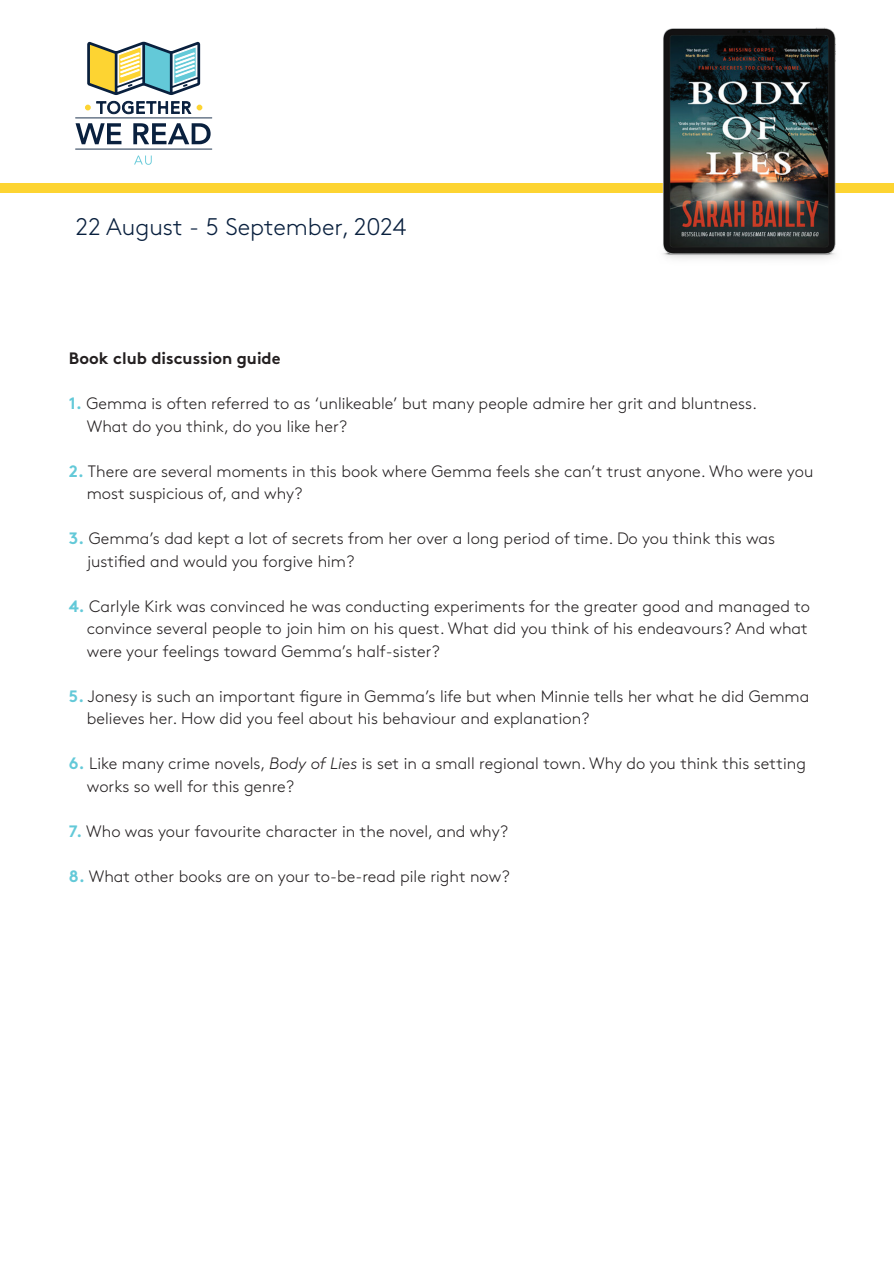
<style>
.page{position:relative;width:894px;height:1263px;background:#fff}
.page>*{position:absolute;margin:0;border:0;box-sizing:border-box;transform-origin:0 0}
.t1{font:300 24px "Brown Std";color:#09203e}
.t2{font:300 16.5px/22.5px "Brown Std";color:#231f20}
.t3{font:700 16.5px "Brown Std";color:#231f20}
.s1{font-weight:700;color:#63c9d8}
.s2{font-style:italic}
</style>
<div class="page">
<svg style="left:61px;top:41px;width:166px;height:143px"></svg>
<div style="left:0;top:184px;width:893px;height:9px;background:#fdd432"></div>
<img style="left:651px;top:27px;width:194px;height:232px">
<h1 class="t1" style="left:76px;top:213px;width:332px">22 August - 5 September, 2024</h1>
<p class="t3" style="left:69px;top:348px;width:213px">Book club discussion guide</p>
<p class="t2" style="left:87px;top:392px;width:671px;text-indent:-18px"><span class="s1">1.</span> Gemma is often referred to as ‘unlikeable’ but many people admire her grit and bluntness.<br>What do you think, do you like her?</p>
<p class="t2" style="left:87px;top:460px;width:727px;text-indent:-18px"><span class="s1">2.</span> There are several moments in this book where Gemma feels she can’t trust anyone. Who were you most suspicious of, and why?</p>
<p class="t2" style="left:87px;top:527px;width:689px;text-indent:-18px"><span class="s1">3.</span> Gemma’s dad kept a lot of secrets from her over a long period of time. Do you think this was justified and would you forgive him?</p>
<p class="t2" style="left:87px;top:595px;width:724px;text-indent:-18px"><span class="s1">4.</span> Carlyle Kirk was convinced he was conducting experiments for the greater good and managed to convince several people to join him on his quest. What did you think of his endeavours? And what were your feelings toward Gemma’s half-sister?</p>
<p class="t2" style="left:87px;top:685px;width:723px;text-indent:-18px"><span class="s1">5.</span> Jonesy is such an important figure in Gemma’s life but when Minnie tells her what he did Gemma believes her. How did you feel about his behaviour and explanation?</p>
<p class="t2" style="left:87px;top:752px;width:720px;text-indent:-18px"><span class="s1">6.</span> Like many crime novels, <span class="s2">Body of Lies</span> is set in a small regional town. Why do you think this setting works so well for this genre?</p>
<p class="t2" style="left:69px;top:820px;width:440px"><span class="s1">7.</span> Who was your favourite character in the novel, and why?</p>
<p class="t2" style="left:69px;top:865px;width:442px"><span class="s1">8.</span> What other books are on your to-be-read pile right now?</p>
</div>
